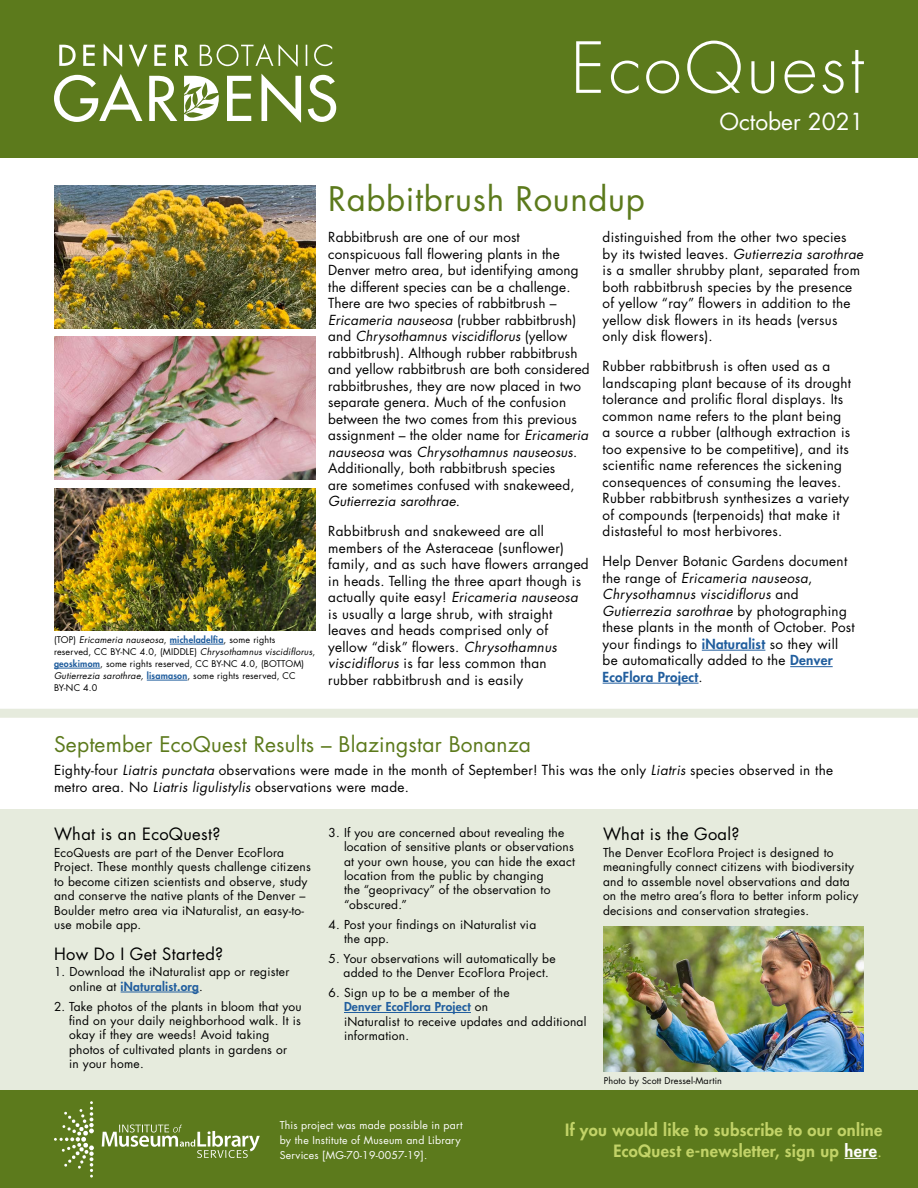
<style>
.page{position:relative;width:918px;height:1188px;background:#fff}
.page>*{position:absolute;margin:0;border:0;box-sizing:border-box;transform-origin:0 0}
.t1{font:300 68.4px "Futura LT Pro";letter-spacing:.05em;color:#fff}
.t2{font:33px "Futura LT Pro";letter-spacing:.02em;color:#5c7a1c}
.t3{font:22.8px "Futura LT Pro";color:#fff}
.t4{font:21px "Futura LT Pro";letter-spacing:.01em;color:#5c7a1c}
.t5{font:800 16.5px/21px "Futura LT Pro";letter-spacing:.02em;color:#c2d368;text-align:right}
.t6{font:16.5px "Futura LT Pro";letter-spacing:.02em;color:#000}
.t7{font:13.5px/16.5px "Futura LT Pro";letter-spacing:.02em;color:#000}
.t8{font:12px/14.4px "Futura LT Pro";letter-spacing:.02em;color:#000}
.t9{font:10.5px/15px "Futura LT Pro";letter-spacing:.02em;color:#fff}
.t10{font:9px/12px "Futura LT Pro";letter-spacing:.02em;color:#000}
.s1{font-style:italic}
.s2{font-weight:800;color:#215e9e}
.s3{color:#fff}
.s4{font-weight:400}
</style>
<div class="page">
<div style="left:0;top:809px;width:918px;height:286px;background:#e6ebdd"></div>
<hr style="left:121px;top:992px;width:78px;height:1px;background:#215e9e">
<hr style="left:344px;top:1012px;width:127px;height:1px;background:#215e9e">
<div style="left:0;top:0;width:918px;height:158px;background:#5c7a1c"></div>
<svg style="left:59px;top:45px;width:17px;height:21px"></svg>
<svg style="left:83px;top:45px;width:12px;height:21px"></svg>
<svg style="left:104px;top:44px;width:18px;height:23px"></svg>
<svg style="left:129px;top:45px;width:18px;height:22px"></svg>
<svg style="left:154px;top:45px;width:12px;height:21px"></svg>
<svg style="left:175px;top:45px;width:14px;height:21px"></svg>
<svg style="left:200px;top:44px;width:73px;height:22px"></svg>
<svg style="left:279px;top:44px;width:19px;height:23px"></svg>
<svg style="left:306px;top:45px;width:1px;height:21px"></svg>
<svg style="left:314px;top:44px;width:18px;height:22px"></svg>
<svg style="left:54px;top:74px;width:88px;height:48px"></svg>
<svg style="left:149px;top:76px;width:28px;height:45px"></svg>
<svg style="left:227px;top:76px;width:24px;height:45px"></svg>
<svg style="left:261px;top:74px;width:40px;height:49px"></svg>
<svg style="left:308px;top:75px;width:28px;height:47px"></svg>
<svg style="left:184px;top:76px;width:35px;height:45px"></svg>
<div style="left:0;top:1091px;width:918px;height:97px;background:#5c7a1c"></div>
<hr style="left:845px;top:1158px;width:32px;height:1px;background:#fff">
<svg style="left:54px;top:1101px;width:40px;height:77px"></svg>
<svg style="left:102px;top:1124px;width:158px;height:34px"></svg>
<div style="left:0;top:709px;width:918px;height:9px;background:#e6ebdd"></div>
<img style="left:604px;top:926px;width:260px;height:146px">
<hr style="left:702px;top:650px;width:63px;height:1px;background:#215e9e">
<hr style="left:790px;top:666px;width:43px;height:1px;background:#215e9e">
<hr style="left:603px;top:683px;width:96px;height:1px;background:#215e9e">
<hr style="left:170px;top:644px;width:54px;height:1px;background:#215e9e">
<hr style="left:54px;top:668px;width:46px;height:1px;background:#215e9e">
<hr style="left:147px;top:680px;width:40px;height:1px;background:#215e9e">
<img style="left:54px;top:488px;width:261px;height:143px">
<img style="left:54px;top:337px;width:261px;height:143px">
<img style="left:54px;top:186px;width:261px;height:143px">
<h1 class="t1" style="left:571px;top:23px;width:295px">EcoQuest</h1>
<h3 class="t3" style="left:719px;top:106px;width:146px">October 2021</h3>
<p class="t10" style="left:54px;top:634px;width:263px">(TOP) <span class="s1">Ericameria nauseosa</span>, <span class="s2">micheladelfia</span>, some rights<br>reserved, CC BY-NC 4.0, (MIDDLE) <span class="s1">Chrysothamnus viscidiflorus</span>, <span class="s2">geoskimom</span>, some rights reserved, CC BY-NC 4.0, (BOTTOM)<br><span class="s1">Gutierrezia sarothrae,</span> <span class="s2">lisamason</span>, some rights reserved, CC BY-NC 4.0</p>
<h2 class="t2" style="left:328px;top:176px;width:318px">Rabbitbrush Roundup</h2>
<p class="t7" style="left:328px;top:229px;width:263px">Rabbitbrush are one of our most conspicuous fall flowering plants in the Denver metro area, but identifying among the different species can be a challenge.<br>There are two species of rabbitbrush – <span class="s1">Ericameria nauseosa</span> (rubber rabbitbrush) and <span class="s1">Chrysothamnus viscidiflorus</span> (yellow rabbitbrush). Although rubber rabbitbrush and yellow rabbitbrush are both considered rabbitbrushes, they are now placed in two separate genera. Much of the confusion between the two comes from this previous assignment – the older name for <span class="s1">Ericameria nauseosa</span> was <span class="s1">Chrysothamnus nauseosus</span>.<br>Additionally, both rabbitbrush species<br>are sometimes confused with snakeweed, <span class="s1">Gutierrezia sarothrae</span>.</p>
<p class="t7" style="left:328px;top:523px;width:262px">Rabbitbrush and snakeweed are all members of the Asteraceae (sunflower) family, and as such have flowers arranged in heads. Telling the three apart though is actually quite easy! <span class="s1">Ericameria nauseosa </span>is usually a large shrub, with straight leaves and heads comprised only of yellow “disk” flowers. <span class="s1">Chrysothamnus viscidiflorus</span> is far less common than rubber rabbitbrush and is easily</p>
<p class="t7" style="left:603px;top:229px;width:262px">distinguished from the other two species by its twisted leaves. <span class="s1">Gutierrezia sarothrae </span>is a smaller shrubby plant, separated from both rabbitbrush species by the presence of yellow “ray” flowers in addition to the yellow disk flowers in its heads (versus only disk flowers).</p>
<p class="t7" style="left:603px;top:358px;width:250px">Rubber rabbitbrush is often used as a landscaping plant because of its drought tolerance and prolific floral displays. Its common name refers to the plant being a source a rubber (although extraction is too expensive to be competitive), and its scientific name references the sickening consequences of consuming the leaves.<br>Rubber rabbitbrush synthesizes a variety of compounds (terpenoids) that make it distasteful to most herbivores.</p>
<p class="t7" style="left:603px;top:553px;width:254px">Help Denver Botanic Gardens document the range of <span class="s1">Ericameria nauseosa</span>, <span class="s1">Chrysothamnus viscidiflorus</span> and <span class="s1">Gutierrezia sarothrae</span> by photographing these plants in the month of October. Post your findings to <span class="s2">iNaturalist</span> so they will be automatically added to the <span class="s2">Denver EcoFlora Project</span>.</p>
<h3 class="t4" style="left:54px;top:730px;width:478px">September EcoQuest Results – Blazingstar Bonanza</h3>
<p class="t7" style="left:54px;top:762px;width:781px">Eighty-four <span class="s1">Liatris punctata</span> observations were made in the month of September! This was the only <span class="s1">Liatris</span> species observed in the metro area. No <span class="s1">Liatris ligulistylis</span> observations were made.</p>
<p class="t6" style="left:54px;top:823px;width:168px">What is an EcoQuest?</p>
<p class="t8" style="left:54px;top:845px;width:258px">EcoQuests are part of the Denver EcoFlora Project. These monthly quests challenge citizens to become citizen scientists and observe, study and conserve the native plants of the Denver – Boulder metro area via iNaturalist, an easy-to&shy;use mobile app.</p>
<p class="t6" style="left:54px;top:942px;width:171px">How Do I Get Started?</p>
<p class="t8" style="left:70px;top:965px;width:221px;text-indent:-16px">1. Download the iNaturalist app or register online at <span class="s2">iNaturalist.org</span>.</p>
<p class="t8" style="left:69px;top:999px;width:234px;text-indent:-15px">2. Take photos of the plants in bloom that you find on your daily neighborhood walk. It is okay if they are weeds! Avoid taking photos of cultivated plants in gardens or<br>in your home.</p>
<p class="t8" style="left:344px;top:825px;width:232px;text-indent:-16px">3. If you are concerned about revealing the location of sensitive plants or observations at your own house, you can hide the exact location from the public by changing<br>the “geoprivacy” of the observation to “obscured.”</p>
<p class="t8" style="left:344px;top:917px;width:194px;text-indent:-16px">4. Post your findings on iNaturalist via the app.</p>
<p class="t8" style="left:344px;top:951px;width:214px;text-indent:-15px">5. Your observations will automatically be added to the Denver EcoFlora Project.</p>
<p class="t8" style="left:344px;top:985px;width:244px;text-indent:-16px">6. Sign up to be a member of the<br><span class="s2">Denver EcoFlora Project</span> on<br>iNaturalist to receive updates and additional information.</p>
<p class="t6" style="left:603px;top:823px;width:138px">What is the Goal?</p>
<p class="t8" style="left:603px;top:845px;width:257px">The Denver EcoFlora Project is designed to meaningfully connect citizens with biodiversity and to assemble novel observations and data on the metro area’s flora to better inform policy decisions and conservation strategies.</p>
<p class="t10" style="left:604px;top:1074px;width:120px">Photo by Scott Dressel-Martin</p>
<p class="t9" style="left:280px;top:1117px;width:184px">This project was made possible in part by the Institute of Museum and Library<br>Services [MG-70-19-0057-19].</p>
<p class="t5" style="left:565px;top:1118px;width:319px">If you would like to subscribe to our online<br>EcoQuest e-newsletter, sign up <span class="s3">here</span><span class="s4">.</span></p>
</div>
